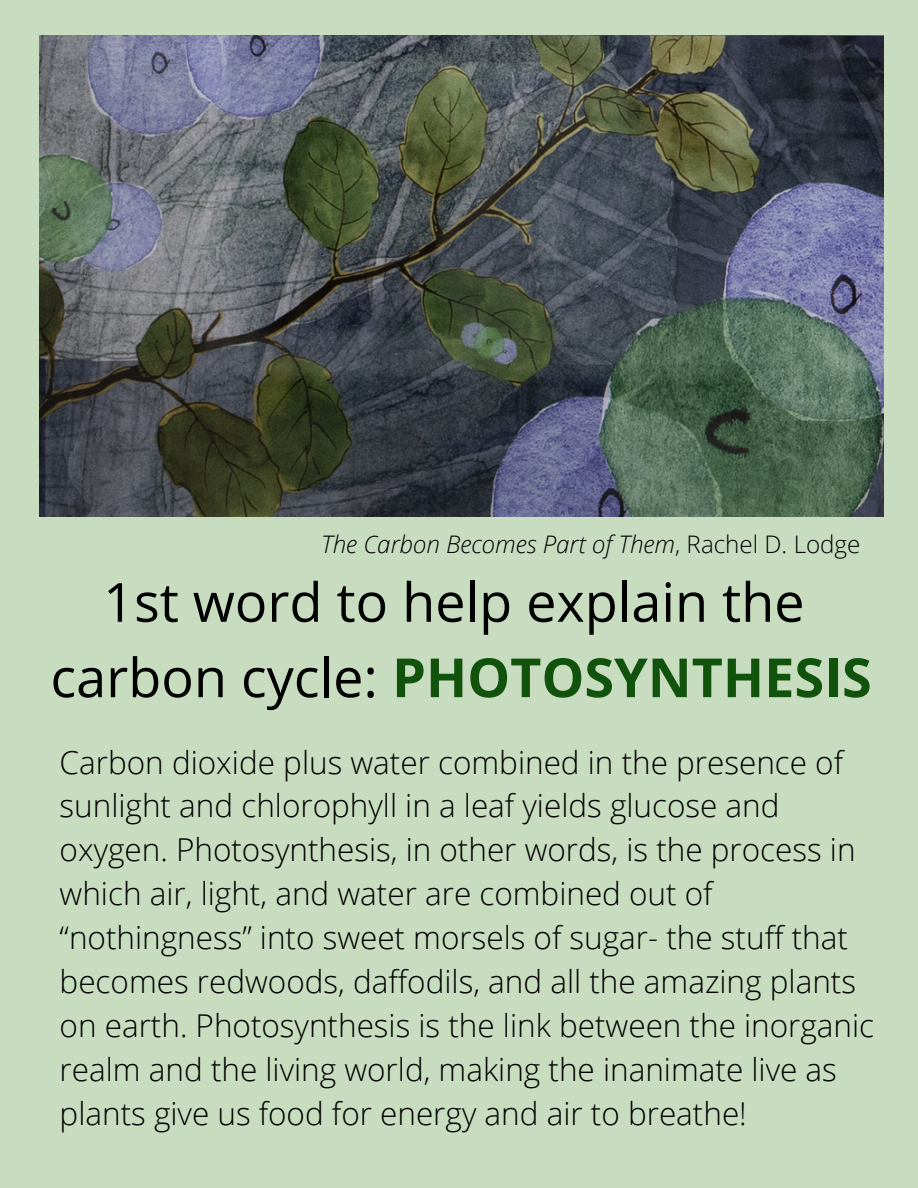
<style>
.page{position:relative;width:918px;height:1188px;background:#c8ddc0}
.page>*{position:absolute;margin:0;border:0;box-sizing:border-box;transform-origin:0 0}
.t1{font:54px/75.3px "Open Sans";color:#000;text-align:center}
.t2{font:300 31.5px/43.8px "Open Sans";color:#000}
.t3{font:italic 300 24.15px "Open Sans";color:#000}
.s1{font-style:normal}
.s2{font-weight:700;color:#11520c}
</style>
<div class="page">
<img style="left:39px;top:36px;width:844px;height:480px">
<p class="t3" style="left:321px;top:528px;width:541px">The Carbon Becomes Part of Them<span class="s1">, Rachel D. Lodge</span></p>
<h1 class="t1" style="left:50px;top:563px;width:823px">1st word to help explain the carbon cycle: <span class="s2">PHOTOSYNTHESIS</span></h1>
<p class="t2" style="left:60px;top:739px;width:816px">Carbon dioxide plus water combined in the presence of sunlight and chlorophyll in a leaf yields glucose and oxygen. Photosynthesis, in other words, is the process in which air, light, and water are combined out of “nothingness” into sweet morsels of sugar- the stuff that becomes redwoods, daffodils, and all the amazing plants on earth. Photosynthesis is the link between the inorganic realm and the living world, making the inanimate live as plants give us food for energy and air to breathe!</p>
</div>
